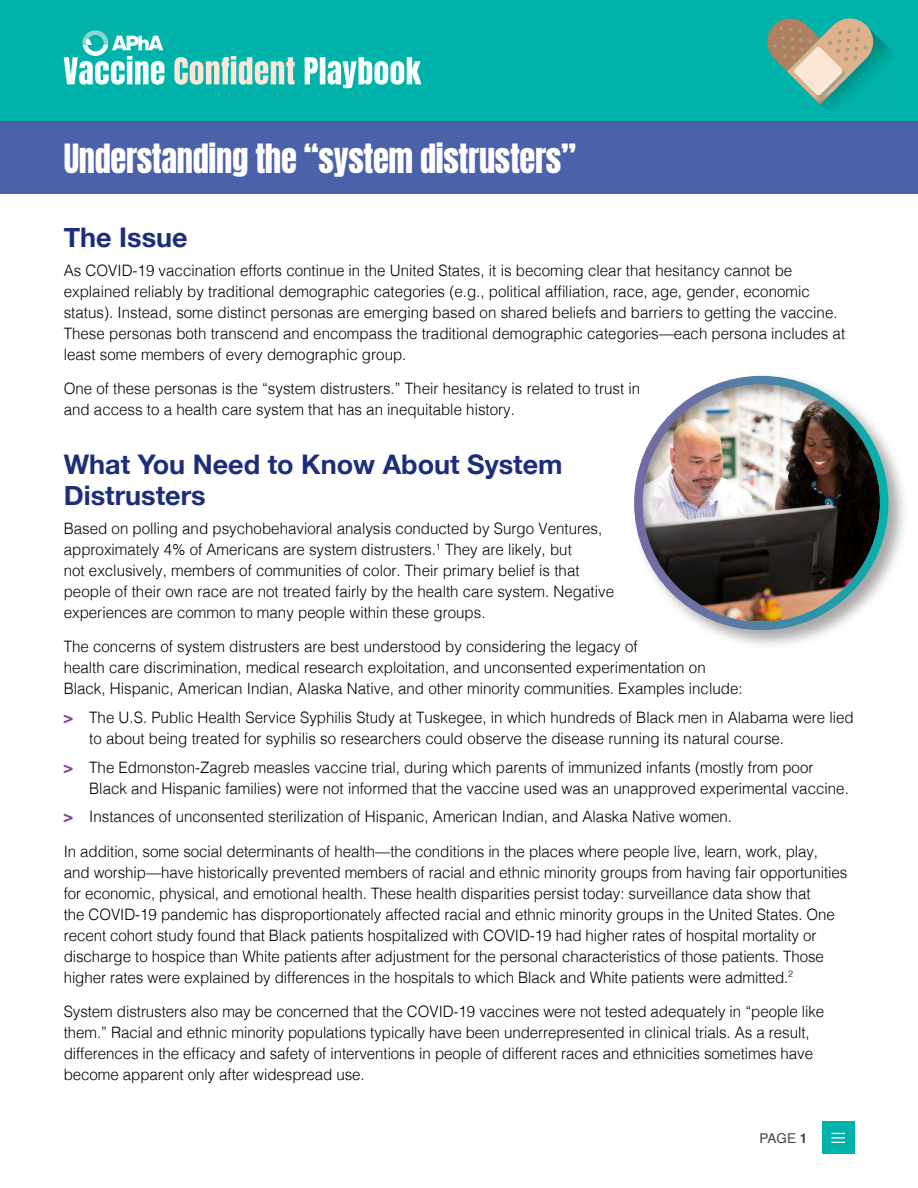
<style>
.page{position:relative;width:918px;height:1188px;background:#fff}
.page>*{position:absolute;margin:0;border:0;box-sizing:border-box;transform-origin:0 0}
.t1{font:34.2px "Anton";letter-spacing:-.01em;color:#fff;scale:.95 1}
.t2{font:700 27px/31.5px "Helvetica Neue";color:#1c2e7a}
.t3{font:300 15.75px/21px "Helvetica";color:#000;scale:.96 1}
.t4{font:13.5px "Helvetica";color:#424242}
.s1{font-weight:700;color:#824099}
.s2{font-weight:700}
</style>
<div class="page">
<div style="left:822px;top:1122px;width:32px;height:32px;background:#00b3aa"></div>
<svg style="left:831px;top:1133px;width:14px;height:10px"></svg>
<div style="left:0;top:0;width:918px;height:122px;background:#00b3aa"></div>
<img style="left:820px;top:34px;width:76px;height:88px">
<svg style="left:767px;top:18px;width:108px;height:86px"></svg>
<div style="left:0;top:122px;width:918px;height:72px;background:#4b61a9"></div>
<svg style="left:305px;top:57px;width:116px;height:31px"></svg>
<svg style="left:174px;top:56px;width:121px;height:29px"></svg>
<svg style="left:64px;top:30px;width:100px;height:55px"></svg>
<div style="left:631px;top:372px;width:278px;height:279px;background:#000;opacity:.35"></div>
<div style="left:629px;top:375px;width:265px;height:247px;background:#000;opacity:.35"></div>
<h1 class="t1" style="left:64px;top:141px;width:541px">Understanding the “system distrusters”</h1>
<h2 class="t2" style="left:64px;top:223px;width:125px">The Issue</h2>
<p class="t3" style="left:64px;top:259px;width:816px">As COVID-19 vaccination efforts continue in the United States, it is becoming clear that hesitancy cannot be explained reliably by traditional demographic categories (e.g., political affiliation, race, age, gender, economic status). Instead, some distinct personas are emerging based on shared beliefs and barriers to getting the vaccine.<br>These personas both transcend and encompass the traditional demographic categories—each persona includes at least some members of every demographic group.</p>
<p class="t3" style="left:64px;top:377px;width:602px">One of these personas is the “system distrusters.” Their hesitancy is related to trust in and access to a health care system that has an inequitable history.</p>
<h2 class="t2" style="left:64px;top:449px;width:501px">What You Need to Know About System<br>Distrusters</h2>
<p class="t3" style="left:64px;top:517px;width:575px">Based on polling and psychobehavioral analysis conducted by Surgo Ventures, approximately 4% of Americans are system distrusters.<sup>1</sup> They are likely, but<br>not exclusively, members of communities of color. Their primary belief is that people of their own race are not treated fairly by the health care system. Negative experiences are common to many people within these groups.</p>
<p class="t3" style="left:64px;top:635px;width:709px">The concerns of system distrusters are best understood by considering the legacy of<br>health care discrimination, medical research exploitation, and unconsented experimentation on<br>Black, Hispanic, American Indian, Alaska Native, and other minority communities. Examples include:</p>
<p class="t3" style="left:89px;top:706px;width:798px;text-indent:-26px"><span class="s1">&gt;</span> The U.S. Public Health Service Syphilis Study at Tuskegee, in which hundreds of Black men in Alabama were lied to about being treated for syphilis so researchers could observe the disease running its natural course.</p>
<p class="t3" style="left:89px;top:755px;width:793px;text-indent:-26px"><span class="s1">&gt;</span> The Edmonston-Zagreb measles vaccine trial, during which parents of immunized infants (mostly from poor<br>Black and Hispanic families) were not informed that the vaccine used was an unapproved experimental vaccine.</p>
<p class="t3" style="left:64px;top:798px;width:787px;line-height:34.5px"><span class="s1">&gt;</span> Instances of unconsented sterilization of Hispanic, American Indian, and Alaska Native women.<br>In addition, some social determinants of health—the conditions in the places where people live, learn, work, play,</p>
<p class="t3" style="left:64px;top:860px;width:818px">and worship—have historically prevented members of racial and ethnic minority groups from having fair opportunities for economic, physical, and emotional health. These health disparities persist today: surveillance data show that<br>the COVID-19 pandemic has disproportionately affected racial and ethnic minority groups in the United States. One recent cohort study found that Black patients hospitalized with COVID-19 had higher rates of hospital mortality or discharge to hospice than White patients after adjustment for the personal characteristics of those patients. Those higher rates were explained by differences in the hospitals to which Black and White patients were admitted.<sup>2</sup></p>
<p class="t3" style="left:64px;top:1000px;width:794px">System distrusters also may be concerned that the COVID-19 vaccines were not tested adequately in “people like them.” Racial and ethnic minority populations typically have been underrepresented in clinical trials. As a result, differences in the efficacy and safety of interventions in people of different races and ethnicities sometimes have become apparent only after widespread use.</p>
<p class="t4" style="left:760px;top:1128px;width:49px">PAGE <span class="s2">1</span></p>
</div>
